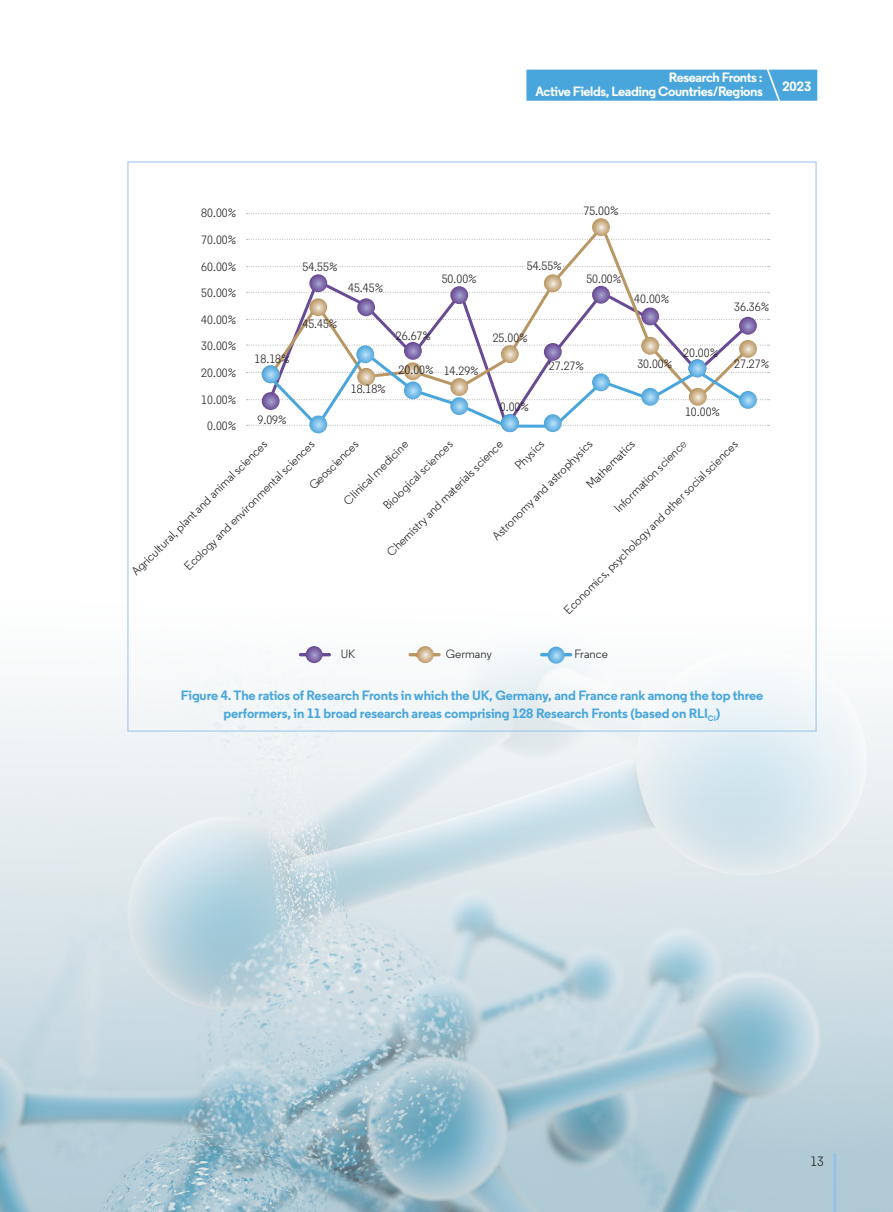
<style>
.page{position:relative;width:893px;height:1212px;background:#fff}
.page>*{position:absolute;margin:0;border:0;box-sizing:border-box;transform-origin:0 0}
.t1{font:700 13.5px/18px "Regular Clarivate";letter-spacing:-.01em;color:#48a6dc;text-align:center}
.t2{font:700 13.5px/13.5px "Regular Clarivate";letter-spacing:-.03em;color:#fff;text-align:right}
.t3{font:13.5px "Regular Clarivate";color:#231f20}
.t4{font:12px "Regular Clarivate";color:#231f20}
.s1{color:#4b4c4d}
</style>
<div class="page">
<img style="left:0;top:492px;width:893px;height:720px">
<hr style="left:833px;top:1153px;width:3px;height:59px;background:#96c2e8">
<div style="left:526px;top:70px;width:291px;height:31px;background:#48a6dc"></div>
<svg style="left:247px;top:213px;width:523px;height:1px"></svg>
<svg style="left:247px;top:239px;width:523px;height:1px"></svg>
<svg style="left:247px;top:266px;width:523px;height:1px"></svg>
<svg style="left:247px;top:292px;width:523px;height:1px"></svg>
<svg style="left:247px;top:319px;width:523px;height:1px"></svg>
<svg style="left:739px;top:317px;width:18px;height:18px"></svg>
<svg style="left:265px;top:223px;width:483px;height:122px"></svg>
<svg style="left:309px;top:298px;width:18px;height:18px"></svg>
<svg style="left:544px;top:274px;width:18px;height:18px"></svg>
<svg style="left:592px;top:218px;width:18px;height:18px"></svg>
<svg style="left:641px;top:337px;width:18px;height:18px"></svg>
<svg style="left:739px;top:340px;width:18px;height:18px"></svg>
<hr style="left:299px;top:653px;width:32px;height:3px;background:#684a95;border-radius:2px">
<hr style="left:408px;top:653px;width:33px;height:3px;background:#b99764;border-radius:2px">
<img style="left:417px;top:647px;width:15px;height:14px">
<hr style="left:540px;top:653px;width:32px;height:3px;background:#48a6dc;border-radius:2px">
<img style="left:548px;top:647px;width:15px;height:14px">
<svg style="left:548px;top:647px;width:17px;height:17px"></svg>
<svg style="left:306px;top:646px;width:17px;height:17px"></svg>
<svg style="left:417px;top:646px;width:17px;height:17px"></svg>
<svg style="left:247px;top:345px;width:523px;height:86px"></svg>
<svg style="left:262px;top:392px;width:18px;height:18px"></svg>
<svg style="left:262px;top:365px;width:18px;height:18px"></svg>
<svg style="left:309px;top:415px;width:18px;height:18px"></svg>
<svg style="left:356px;top:345px;width:18px;height:18px"></svg>
<svg style="left:404px;top:381px;width:18px;height:18px"></svg>
<svg style="left:450px;top:397px;width:18px;height:18px"></svg>
<svg style="left:501px;top:414px;width:18px;height:18px"></svg>
<svg style="left:544px;top:414px;width:18px;height:18px"></svg>
<svg style="left:592px;top:373px;width:18px;height:18px"></svg>
<svg style="left:641px;top:388px;width:18px;height:18px"></svg>
<svg style="left:688px;top:359px;width:18px;height:18px"></svg>
<svg style="left:739px;top:391px;width:18px;height:18px"></svg>
<p class="t2" style="left:535px;top:70px;width:229px">Research Fronts :<br>Active Fields, Leading Countries/Regions</p>
<p class="t2" style="left:782px;top:79px;width:31px">2023</p>
<p class="t4" style="left:201px;top:206px;width:37px">80.00%</p>
<p class="t4" style="left:201px;top:232px;width:37px">70.00%</p>
<p class="t4" style="left:201px;top:259px;width:37px">60.00%</p>
<p class="t4" style="left:201px;top:286px;width:37px">50.00%</p>
<p class="t4" style="left:201px;top:312px;width:37px">40.00%</p>
<p class="t4" style="left:201px;top:339px;width:37px">30.00%</p>
<p class="t4" style="left:201px;top:365px;width:37px">20.00%</p>
<p class="t4" style="left:201px;top:392px;width:37px">10.00%</p>
<p class="t4" style="left:207px;top:419px;width:31px">0.00%</p>
<p class="t4" style="left:583px;top:203px;width:37px">75.00%</p>
<p class="t4" style="left:255px;top:351px;width:37px">18.18%</p>
<p class="t4" style="left:258px;top:412px;width:31px">9.09%</p>
<p class="t4" style="left:302px;top:259px;width:37px">54.55%</p>
<p class="t4" style="left:527px;top:259px;width:37px">54.55%</p>
<p class="t4" style="left:442px;top:271px;width:37px">50.00%</p>
<p class="t4" style="left:348px;top:281px;width:37px">45.45%</p>
<p class="t4" style="left:302px;top:317px;width:37px">45.45%</p>
<p class="t4" style="left:396px;top:328px;width:37px">26.67%</p>
<p class="t4" style="left:493px;top:331px;width:37px">25.00%</p>
<p class="t4" style="left:586px;top:271px;width:37px">50.00%</p>
<p class="t4" style="left:351px;top:381px;width:37px">18.18%</p>
<p class="t4" style="left:399px;top:362px;width:37px">20.00%</p>
<p class="t4" style="left:444px;top:363px;width:37px">14.29%</p>
<p class="t4" style="left:500px;top:399px;width:31px">0.00%</p>
<p class="t4" style="left:549px;top:359px;width:37px">27.27%</p>
<p class="t4" style="left:634px;top:291px;width:37px">40.00%</p>
<p class="t4" style="left:683px;top:345px;width:37px">20.00%</p>
<p class="t4" style="left:734px;top:299px;width:37px">36.36%</p>
<p class="t4" style="left:637px;top:356px;width:37px">30.00%</p>
<p class="t4" style="left:734px;top:356px;width:37px">27.27%</p>
<p class="t4" style="left:685px;top:405px;width:37px">10.00%</p>
<p class="t4" style="left:340px;top:497px;width:87px;rotate:-45deg">Clinical medicine</p>
<p class="t4" style="left:489px;top:533px;width:138px;rotate:-45deg">Astronomy and astrophysics</p>
<p class="t4" style="left:181px;top:563px;width:180px;rotate:-45deg">Ecology and environmental sciences</p>
<p class="t4" style="left:611px;top:505px;width:98px;rotate:-45deg">Information scienc<span class="s1">e</span></p>
<p class="t4" style="left:384px;top:549px;width:160px;rotate:-45deg">Chemistry and materials science</p>
<p class="t4" style="left:380px;top:502px;width:94px;rotate:-45deg">Biological sciences</p>
<p class="t4" style="left:583px;top:481px;width:65px;rotate:-45deg">Mathematics</p>
<p class="t4" style="left:512px;top:462px;width:37px;rotate:-45deg">Physics</p>
<p class="t4" style="left:306px;top:482px;width:66px;rotate:-45deg">Geosciences</p>
<p class="t4" style="left:128px;top:568px;width:187px;rotate:-45deg">Agricultural, plant and animal sciences</p>
<p class="t4" style="left:561px;top:607px;width:242px;rotate:-45deg">Economics, psychology and other social sciences</p>
<p class="t4" style="left:341px;top:646px;width:16px">UK</p>
<p class="t4" style="left:446px;top:646px;width:48px">Germany</p>
<p class="t4" style="left:574px;top:646px;width:35px">France</p>
<p class="t1" style="left:181px;top:686px;width:584px">Figure 4. The ratios of Research Fronts in which the UK, Germany, and France rank among the top three performers, in 11 broad research areas comprising 128 Research Fronts (based on RLI<sub>Ci</sub>)</p>
<p class="t3" style="left:811px;top:1153px;width:15px">13</p>
</div>
